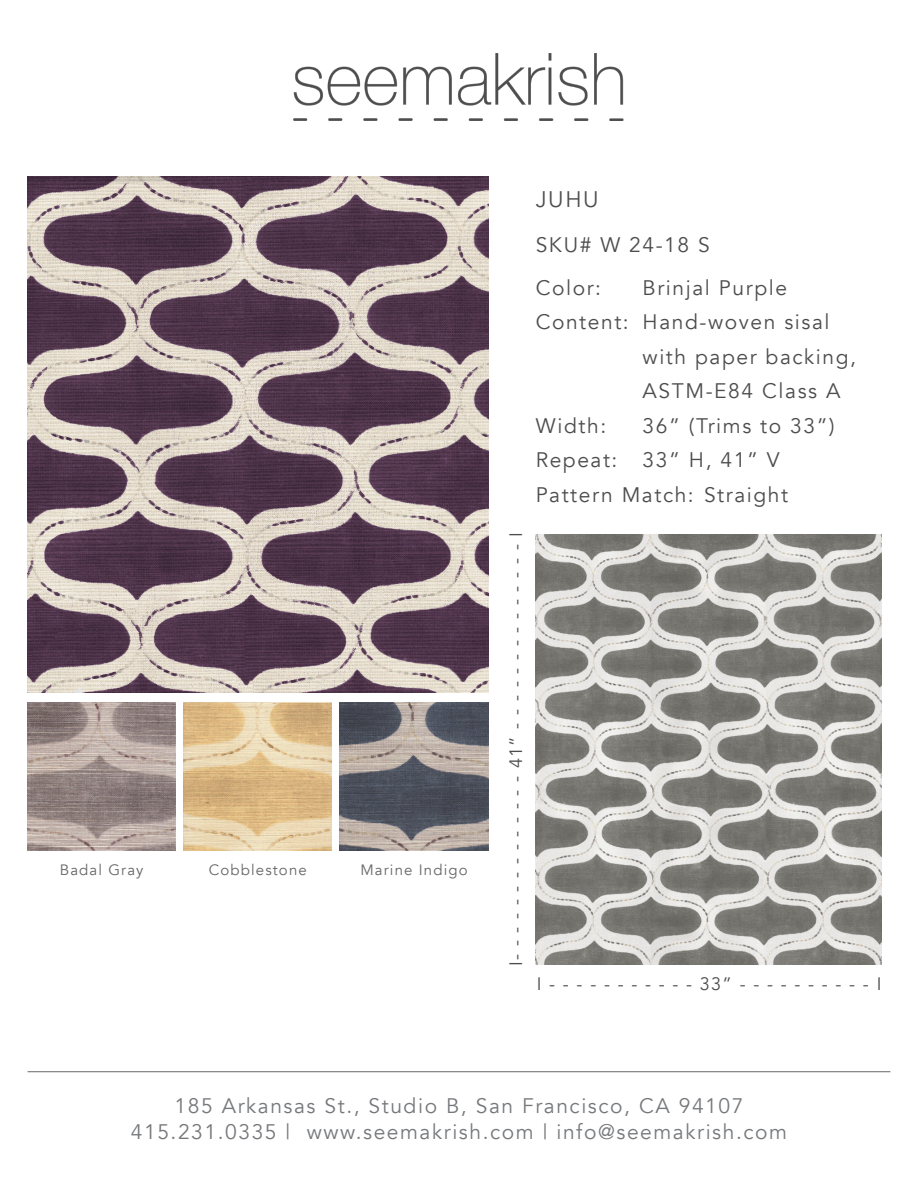
<style>
.page{position:relative;width:918px;height:1188px;background:#fff}
.page>*{position:absolute;margin:0;border:0;box-sizing:border-box;transform-origin:0 0}
.t1{font:22.5px "Avenir";color:#4d4d4d}
.t2{font:21px/34.5px "Avenir";letter-spacing:.075em;color:#4d4d4d}
.t3{font:21px "Avenir";letter-spacing:.075em;color:#76787b}
.t4{font:18px "Avenir";color:#4d4d4d}
.t5{font:15px "Avenir";letter-spacing:.075em;color:#666766}
</style>
<div class="page">
<img style="left:293px;top:54px;width:331px;height:67px">
<img style="left:28px;top:702px;width:148px;height:148px">
<img style="left:28px;top:177px;width:460px;height:515px">
<hr style="left:28px;top:1071px;width:862px;height:1px;background:#666766">
<img style="left:184px;top:702px;width:148px;height:148px">
<img style="left:340px;top:702px;width:148px;height:148px">
<img style="left:536px;top:534px;width:346px;height:431px">
<p class="t1" style="left:536px;top:186px;width:65px">JUHU</p>
<p class="t2" style="left:536px;top:228px;width:176px">SKU# W 24-18 S</p>
<p class="t5" style="left:60px;top:861px;width:85px">Badal Gray</p>
<p class="t5" style="left:209px;top:861px;width:99px">Cobblestone</p>
<p class="t5" style="left:360px;top:861px;width:109px">Marine Indigo</p>
<p class="t4" style="left:505px;top:966px;width:436px;rotate:-90deg">I- - - - - - - - - - - - - - 41” - - - - - - - - - - - - - - I</p>
<p class="t2" style="left:536px;top:271px;width:67px">Color:</p>
<p class="t2" style="left:536px;top:305px;width:95px">Content:</p>
<p class="t2" style="left:643px;top:271px;width:146px">Brinjal Purple</p>
<p class="t2" style="left:643px;top:305px;width:215px">Hand-woven sisal with paper backing,<br>ASTM-E84 Class A</p>
<p class="t2" style="left:643px;top:409px;width:194px">36” (Trims to 33”)</p>
<p class="t2" style="left:643px;top:443px;width:139px">33” H, 41” V</p>
<p class="t2" style="left:704px;top:478px;width:86px">Straight</p>
<p class="t2" style="left:536px;top:409px;width:72px">Width:</p>
<p class="t2" style="left:536px;top:443px;width:83px">Repeat:</p>
<p class="t2" style="left:536px;top:478px;width:160px">Pattern Match:</p>
<p class="t4" style="left:537px;top:973px;width:346px">I - - - - - - - - - - - 33” - - - - - - - - - - I</p>
<p class="t3" style="left:175px;top:1094px;width:570px">185 Arkansas St., Studio B, San Francisco, CA 94107</p>
<p class="t3" style="left:131px;top:1119px;width:658px">415.231.0335 | www.seemakrish.com | info@seemakrish.com</p>
</div>
